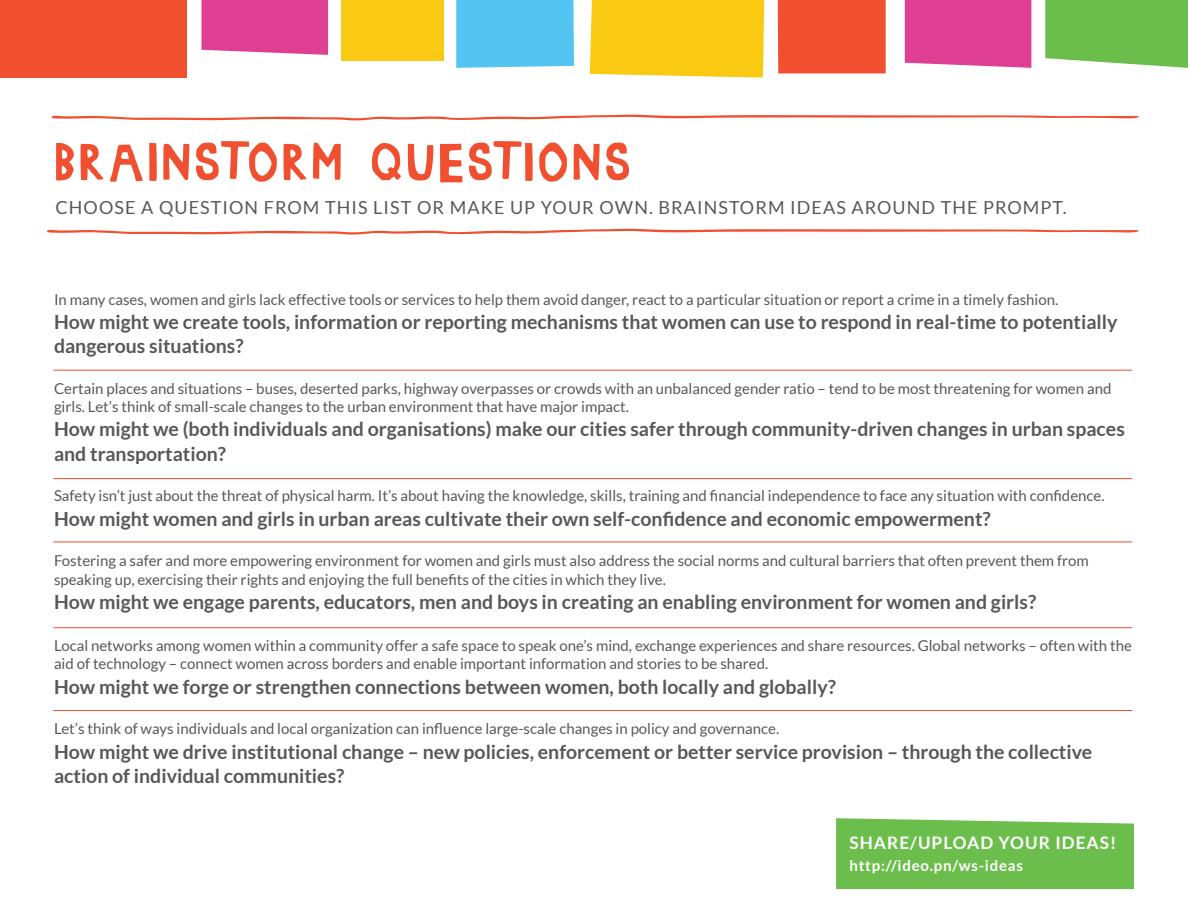
<style>
.page{position:relative;width:1188px;height:918px;background:#fff}
.page>*{position:absolute;margin:0;border:0;box-sizing:border-box;transform-origin:0 0}
.t1{font:700 19.5px/24.3px "Lato";color:#57585a}
.t2{font:18px "Lato";letter-spacing:.06em;color:#57585a}
.t3{font:700 17.25px "Lato";letter-spacing:.06em;color:#fff}
.t4{font:15px/18.1px "Lato";color:#57585a}
.t5{font:700 15px "Lato";letter-spacing:.05em;color:#fff}
</style>
<div class="page">
<div style="left:590px;top:0;width:174px;height:78px;background:#fac911"></div>
<div style="left:0;top:0;width:187px;height:78px;background:#f05030"></div>
<div style="left:777px;top:0;width:109px;height:73px;background:#f05030"></div>
<div style="left:201px;top:0;width:127px;height:55px;background:#de3f93"></div>
<svg style="left:1045px;top:0;width:143px;height:68px"></svg>
<div style="left:341px;top:0;width:102px;height:61px;background:#fac911"></div>
<div style="left:905px;top:0;width:126px;height:68px;background:#de3f93"></div>
<svg style="left:56px;top:141px;width:573px;height:41px"></svg>
<svg style="left:47px;top:228px;width:1092px;height:7px"></svg>
<svg style="left:51px;top:114px;width:1088px;height:7px"></svg>
<div style="left:456px;top:0;width:118px;height:68px;background:#54c5f1"></div>
<hr style="left:53px;top:370px;width:1079px;height:1px;background:#f05030">
<hr style="left:53px;top:478px;width:1079px;height:1px;background:#f05030">
<hr style="left:53px;top:542px;width:1079px;height:1px;background:#f05030">
<hr style="left:53px;top:627px;width:1079px;height:1px;background:#f05030">
<hr style="left:53px;top:710px;width:1079px;height:1px;background:#f05030">
<div style="left:836px;top:818px;width:298px;height:71px;background:#6cbe4c"></div>
<p class="t2" style="left:56px;top:197px;width:1013px">CHOOSE A QUESTION FROM THIS LIST OR MAKE UP YOUR OWN. BRAINSTORM IDEAS AROUND THE PROMPT.</p>
<p class="t4" style="left:54px;top:290px;width:1006px">In many cases, women and girls lack effective tools or services to help them avoid danger, react to a particular situation or report a crime in a timely fashion.</p>
<p class="t1" style="left:54px;top:309px;width:1065px">How might we create tools, information or reporting mechanisms that women can use to respond in real-time to potentially dangerous situations?</p>
<p class="t4" style="left:54px;top:379px;width:1059px">Certain places and situations – buses, deserted parks, highway overpasses or crowds with an unbalanced gender ratio – tend to be most threatening for women and girls. Let’s think of small-scale changes to the urban environment that have major impact.</p>
<p class="t1" style="left:54px;top:417px;width:1072px">How might we (both individuals and organisations) make our cities safer through community-driven changes in urban spaces and transportation?</p>
<p class="t4" style="left:54px;top:487px;width:1052px">Safety isn’t just about the threat of physical harm. It’s about having the knowledge, skills, training and financial independence to face any situation with confidence.</p>
<p class="t1" style="left:54px;top:506px;width:938px">How might women and girls in urban areas cultivate their own self-confidence and economic empowerment?</p>
<p class="t4" style="left:54px;top:552px;width:1036px">Fostering a safer and more empowering environment for women and girls must also address the social norms and cultural barriers that often prevent them from speaking up, exercising their rights and enjoying the full benefits of the cities in which they live.</p>
<p class="t1" style="left:54px;top:589px;width:984px">How might we engage parents, educators, men and boys in creating an enabling environment for women and girls?</p>
<p class="t4" style="left:54px;top:637px;width:1079px">Local networks among women within a community offer a safe space to speak one’s mind, exchange experiences and share resources. Global networks – often with the aid of technology – connect women across borders and enable important information and stories to be shared.</p>
<p class="t1" style="left:54px;top:674px;width:783px">How might we forge or strengthen connections between women, both locally and globally?</p>
<p class="t4" style="left:54px;top:720px;width:727px">Let’s think of ways individuals and local organization can influence large-scale changes in policy and governance.</p>
<p class="t1" style="left:54px;top:739px;width:1040px">How might we drive institutional change – new policies, enforcement or better service provision – through the collective action of individual communities?</p>
<p class="t3" style="left:849px;top:833px;width:269px">SHARE/UPLOAD YOUR IDEAS!</p>
<p class="t5" style="left:849px;top:857px;width:175px">http://ideo.pn/ws-ideas</p>
</div>
